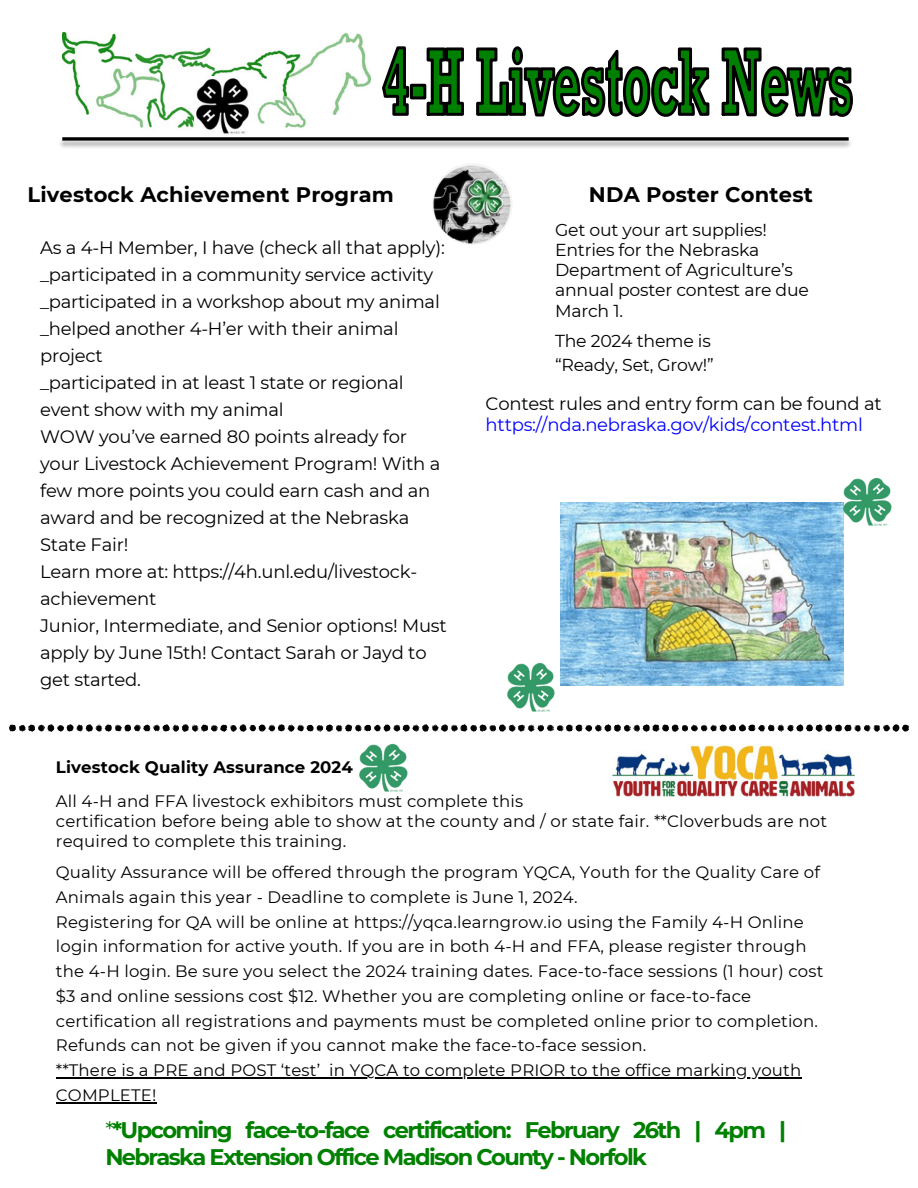
<style>
.page{position:relative;width:918px;height:1188px;background:#fff}
.page>*{position:absolute;margin:0;border:0;box-sizing:border-box;transform-origin:0 0}
.t1{font:700 22.5px/27px "Montserrat";letter-spacing:-.07em;color:#008000}
.t2{font:700 21px "Montserrat";letter-spacing:.01em;color:#000}
.t3{font:18px/27px "Montserrat";letter-spacing:-.015em;color:#000}
.t4{font:18px "Montserrat";letter-spacing:-.015em;color:#00f}
.t5{font:17.25px/20.2px "Montserrat";letter-spacing:-.015em;color:#000}
.t6{font:16.5px/24.8px "Montserrat";letter-spacing:.01em;color:#000}
.t7{font:700 16.5px "Montserrat";letter-spacing:.01em;color:#000}
.s1{font-weight:400}
</style>
<div class="page">
<img style="left:63px;top:33px;width:307px;height:95px">
<img style="left:194px;top:76px;width:56px;height:58px">
<svg style="left:382px;top:46px;width:82px;height:70px"></svg>
<svg style="left:476px;top:46px;width:234px;height:71px"></svg>
<svg style="left:721px;top:47px;width:132px;height:70px"></svg>
<svg style="left:62px;top:137px;width:787px;height:4px"></svg>
<img style="left:432px;top:163px;width:81px;height:82px;border-radius:50%">
<img style="left:612px;top:744px;width:242px;height:53px">
<img style="left:560px;top:502px;width:283px;height:184px">
<svg style="left:9px;top:724px;width:900px;height:8px"></svg>
<hr style="left:56px;top:1077px;width:264px;height:1px;background:#000">
<hr style="left:329px;top:1077px;width:472px;height:1px;background:#000">
<hr style="left:56px;top:1102px;width:100px;height:1px;background:#000">
<img style="left:844px;top:477px;width:48px;height:49px">
<img style="left:360px;top:743px;width:48px;height:49px">
<img style="left:507px;top:663px;width:48px;height:49px">
<p class="t2" style="left:27px;top:182px;width:368px">Livestock Achievement Program</p>
<p class="t3" style="left:40px;top:234px;width:406px">As a 4-H Member, I have (check all that apply):</p>
<p class="t3" style="left:40px;top:261px;width:395px">_participated in a community service activity</p>
<p class="t3" style="left:40px;top:288px;width:401px">_participated in a workshop about my animal</p>
<p class="t3" style="left:40px;top:315px;width:360px">_helped another 4-H’er with their animal project</p>
<p class="t3" style="left:40px;top:369px;width:365px">_participated in at least 1 state or regional event show with my animal</p>
<p class="t3" style="left:40px;top:423px;width:402px">WOW you’ve earned 80 points already for your Livestock Achievement Program! With a few more points you could earn cash and an award and be recognized at the Nebraska State Fair!</p>
<p class="t3" style="left:40px;top:558px;width:379px">Learn more at: https://4h.unl.edu/livestock&shy;achievement</p>
<p class="t3" style="left:40px;top:612px;width:408px">Junior, Intermediate, and Senior options! Must apply by June 15th! Contact Sarah or Jayd to get started.</p>
<p class="t2" style="left:589px;top:182px;width:225px">NDA Poster Contest</p>
<p class="t5" style="left:555px;top:219px;width:213px">Get out your art supplies!</p>
<h1 class="t5" style="left:555px;top:240px;width:206px">Entries for the Nebraska</h1>
<h1 class="t5" style="left:555px;top:260px;width:239px">Department of Agriculture’s</h1>
<p class="t5" style="left:555px;top:280px;width:255px">annual poster contest are due<br>March 1.</p>
<p class="t5" style="left:555px;top:331px;width:157px">The 2024 theme is</p>
<p class="t5" style="left:555px;top:354px;width:160px">“Ready, Set, Grow!”</p>
<p class="t3" style="left:486px;top:390px;width:398px">Contest rules and entry form can be found at</p>
<p class="t4" style="left:486px;top:414px;width:379px">https://nda.nebraska.gov/kids/contest.html</p>
<p class="t7" style="left:56px;top:757px;width:299px">Livestock Quality Assurance 2024</p>
<p class="t6" style="left:56px;top:788px;width:469px">All 4-H and FFA livestock exhibitors must complete this</p>
<p class="t6" style="left:56px;top:809px;width:773px">certification before being able to show at the county and / or state fair. **Cloverbuds are not</p>
<p class="t6" style="left:56px;top:829px;width:292px">required to complete this training.</p>
<p class="t6" style="left:56px;top:860px;width:766px">Quality Assurance will be offered through the program YQCA, Youth for the Quality Care of<br>Animals again this year - Deadline to complete is June 1, 2024.</p>
<p class="t6" style="left:56px;top:909px;width:769px">Registering for QA will be online at https://yqca.learngrow.io using the Family 4-H Online login information for active youth. If you are in both 4-H and FFA, please register through the 4-H login. Be sure you select the 2024 training dates. Face-to-face sessions (1 hour) cost $3 and online sessions cost $12. Whether you are completing online or face-to-face certification all registrations and payments must be completed online prior to completion.<br>Refunds can not be given if you cannot make the face-to-face session.</p>
<p class="t6" style="left:56px;top:1058px;width:266px">**There is a PRE and POST ‘test’</p>
<p class="t6" style="left:329px;top:1058px;width:473px">in YQCA to complete PRIOR to the office marking youth</p>
<p class="t6" style="left:56px;top:1083px;width:102px">COMPLETE!</p>
<p class="t1" style="left:105px;top:1116px;width:682px"><span class="s1">*</span>*Upcoming face-to-face certification: February 26th | 4pm |<br>Nebraska Extension Office Madison County - Norfolk</p>
</div>
